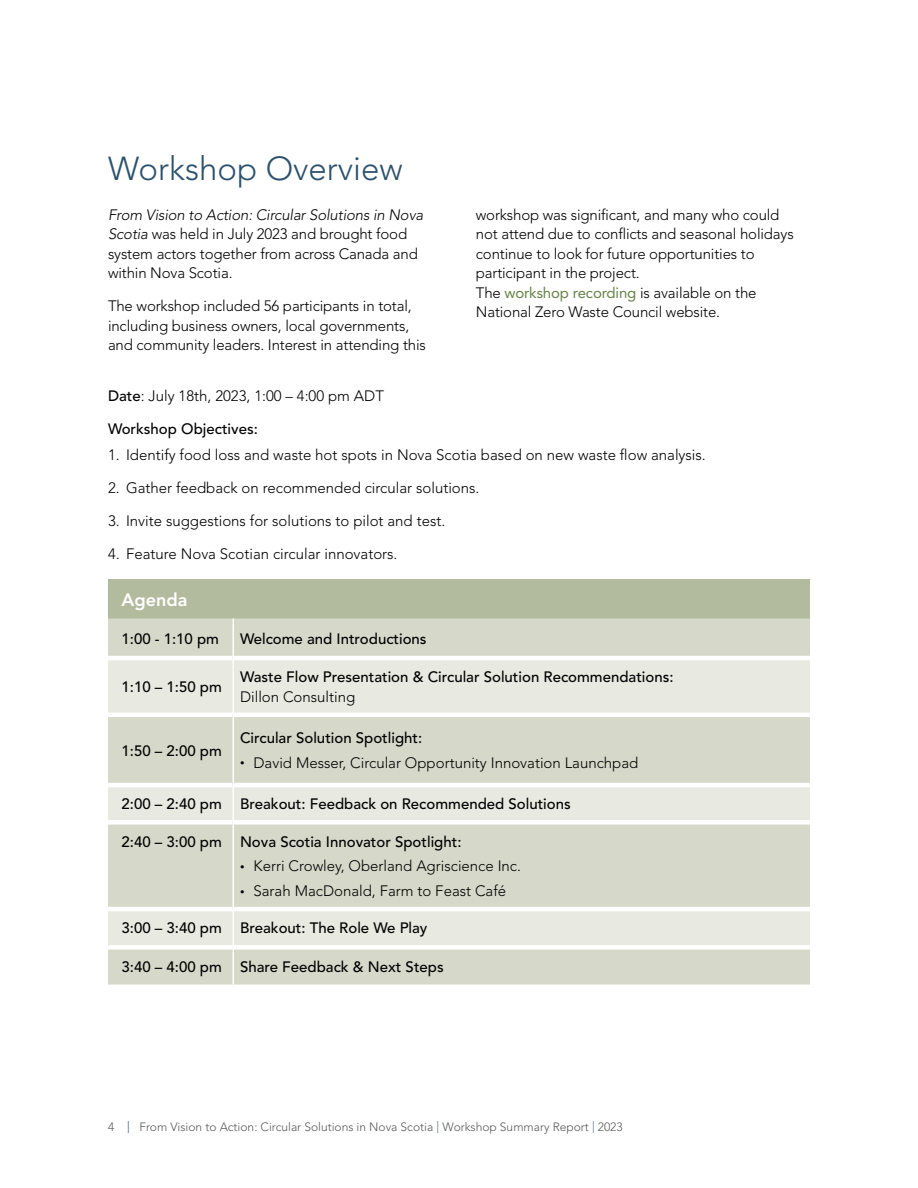
<style>
.page{position:relative;width:918px;height:1188px;background:#fff}
.page>*{position:absolute;margin:0;border:0;box-sizing:border-box;transform-origin:0 0}
.Header_1{font:300 33px "Avenir LT Std";color:#2c516c}
.bold{font:800 18px "Avenir LT Std";color:#fff}
.Body{font:300 15px/19.5px "Avenir LT Std";letter-spacing:-.01em;color:#000}
.bold-2{font:500 15px "Avenir LT Std";color:#000}
.Body-2{font:500 15px/19.5px "Avenir LT Std";color:#000}
.t1{font:300 12px "Avenir LT Std";color:#58595b}
.s1{font-style:italic}
.s2{font-weight:400;color:#658144}
.s3{font-weight:500}
.s4{font-weight:300}
.s5{font-size:9px}
.s6{font-weight:400;color:#536680}
.s7{color:#536680}
</style>
<div class="page">
<div style="left:108px;top:579px;width:702px;height:40px;background:#b2bb9d"></div>
<div style="left:108px;top:619px;width:702px;height:366px;background:#d6d9ca"></div>
<svg style="left:108px;top:660px;width:702px;height:285px;background:#dee0d4"></svg>
<hr style="left:108px;top:656px;width:125px;height:4px;background:#fff">
<hr style="left:234px;top:656px;width:576px;height:4px;background:#fff">
<hr style="left:108px;top:713px;width:125px;height:4px;background:#fff">
<hr style="left:234px;top:713px;width:576px;height:4px;background:#fff">
<hr style="left:108px;top:783px;width:125px;height:4px;background:#fff">
<hr style="left:234px;top:783px;width:576px;height:4px;background:#fff">
<div style="left:108px;top:820px;width:125px;height:5px;background:#fff"></div>
<div style="left:234px;top:820px;width:576px;height:5px;background:#fff"></div>
<hr style="left:108px;top:907px;width:125px;height:4px;background:#fff">
<hr style="left:234px;top:907px;width:576px;height:4px;background:#fff">
<div style="left:108px;top:945px;width:125px;height:5px;background:#fff"></div>
<div style="left:234px;top:945px;width:576px;height:5px;background:#fff"></div>
<hr style="left:233px;top:619px;width:1px;height:39px;background:#fff">
<hr style="left:233px;top:658px;width:1px;height:57px;background:#fff">
<hr style="left:233px;top:715px;width:1px;height:70px;background:#fff">
<hr style="left:233px;top:785px;width:1px;height:37px;background:#fff">
<hr style="left:233px;top:822px;width:1px;height:87px;background:#fff">
<hr style="left:233px;top:909px;width:1px;height:38px;background:#fff">
<hr style="left:233px;top:947px;width:1px;height:38px;background:#fff">
<p class="Header_1" style="left:108px;top:149px;width:296px">Workshop Overview</p>
<p class="Body" style="left:108px;top:205px;width:317px"><span class="s1">From Vision to Action: Circular Solutions in Nova Scotia</span> was held in July 2023 and brought food system actors together from across Canada and within Nova Scotia.</p>
<p class="Body" style="left:108px;top:297px;width:319px">The workshop included 56 participants in total, including business owners, local governments, and community leaders. Interest in attending this</p>
<p class="Body" style="left:476px;top:205px;width:319px">workshop was significant, and many who could not attend due to conflicts and seasonal holidays continue to look for future opportunities to participant in the project.<br>The <span class="s2">workshop recording</span> is available on the National Zero Waste Council website.</p>
<p class="Body" style="left:108px;top:386px;width:277px"><span class="s3">Date</span>: July 18th, 2023, 1:00 – 4:00 pm ADT</p>
<p class="Body-2" style="left:108px;top:420px;width:151px">Workshop Objectives:</p>
<p class="Body" style="left:108px;top:446px;width:599px">1. Identify food loss and waste hot spots in Nova Scotia based on new waste flow analysis.</p>
<p class="Body" style="left:108px;top:479px;width:373px">2. Gather feedback on recommended circular solutions.</p>
<p class="Body" style="left:108px;top:512px;width:339px">3. Invite suggestions for solutions to pilot and test.</p>
<p class="Body" style="left:108px;top:545px;width:291px">4. Feature Nova Scotian circular innovators.</p>
<p class="bold" style="left:122px;top:589px;width:68px">Agenda</p>
<p class="bold-2" style="left:122px;top:630px;width:99px">1:00 - 1:10 pm</p>
<p class="bold-2" style="left:240px;top:630px;width:188px">Welcome and Introductions</p>
<p class="bold-2" style="left:122px;top:678px;width:102px">1:10 – 1:50 pm</p>
<p class="Body-2" style="left:240px;top:668px;width:435px">Waste Flow Presentation &amp; Circular Solution Recommendations:<br><span class="s4">Dillon Consulting</span></p>
<p class="bold-2" style="left:122px;top:742px;width:102px">1:50 – 2:00 pm</p>
<p class="Body-2" style="left:240px;top:729px;width:184px">Circular Solution Spotlight:</p>
<p class="Body" style="left:240px;top:753px;width:400px"><span class="s5">•</span> David Messer, Circular Opportunity Innovation Launchpad</p>
<p class="bold-2" style="left:122px;top:795px;width:102px">2:00 – 2:40 pm</p>
<p class="bold-2" style="left:240px;top:795px;width:332px">Breakout: Feedback on Recommended Solutions</p>
<p class="bold-2" style="left:122px;top:833px;width:102px">2:40 – 3:00 pm</p>
<p class="bold-2" style="left:240px;top:833px;width:223px">Nova Scotia Innovator Spotlight:</p>
<p class="Body" style="left:240px;top:856px;width:283px"><span class="s5">•</span> Kerri Crowley, Oberland Agriscience Inc.</p>
<p class="Body" style="left:240px;top:881px;width:268px"><span class="s5">•</span> Sarah MacDonald, Farm to Feast Café</p>
<p class="bold-2" style="left:122px;top:920px;width:102px">3:00 – 3:40 pm</p>
<p class="bold-2" style="left:240px;top:920px;width:189px">Breakout: The Role We Play</p>
<p class="bold-2" style="left:122px;top:958px;width:102px">3:40 – 4:00 pm</p>
<p class="bold-2" style="left:240px;top:958px;width:205px">Share Feedback &amp; Next Steps</p>
<p class="t1" style="left:108px;top:1120px;width:516px">4 <span class="s6">|</span> From Vision to Action: Circular Solutions in Nova Scotia <span class="s7">|</span> Workshop Summary Report <span class="s7">|</span> 2023</p>
</div>
